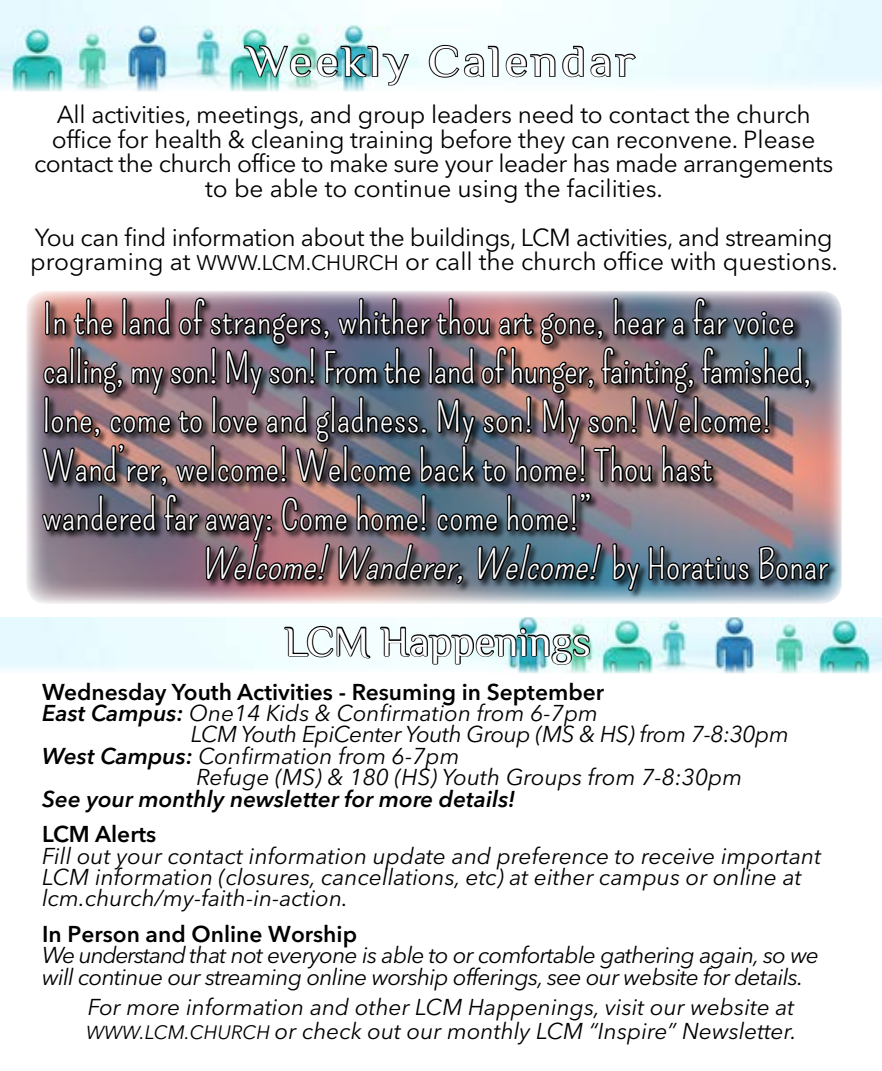
<style>
.page{position:relative;width:882px;height:1071px;background:#fff}
.page>*{position:absolute;margin:0;border:0;box-sizing:border-box;transform-origin:0 0}
.t1{font:43.75px "Philosopher";letter-spacing:.07em;color:#fff;scale:1.1 1}
.t2{font:42px "Philosopher";color:#fff}
.t3{font:40.25px/49px "Pompiere";color:#fff}
.t4{font:italic 40.25px "Pompiere";color:#fff}
.t5{font:24.5px/24.5px "Avenir Next LT Pro";letter-spacing:-.01em;color:#000;text-align:center}
.t6{font:italic 22.75px/21.3px "Avenir Next LT Pro";color:#000}
.t7{font:italic 22.75px/21.3px "Avenir Next LT Pro";letter-spacing:-.03em;color:#000}
.t8{font:600 22.75px "Avenir Next LT Pro";color:#000}
.t9{font:italic 22.75px "Avenir Next LT Pro";letter-spacing:-.02em;color:#000}
.t10{font:italic 600 22.75px "Avenir Next LT Pro";color:#000}
.t11{font:21px "Avenir Next LT Pro";color:#000}
.s1{font-size:21px}
.s2{font-style:normal}
.s3{font-weight:600}
.s4{font-size:18.55px}
.s5{font-size:19.25px}
</style>
<div class="page">
<img style="left:0;top:0;width:882px;height:91px">
<img style="left:0;top:617px;width:882px;height:56px">
<img style="left:243px;top:44px;width:168px;height:43px">
<svg style="left:427px;top:44px;width:210px;height:35px"></svg>
<img style="left:26px;top:292px;width:816px;height:311px">
<img style="left:40px;top:291px;width:791px;height:383px">
<h1 class="t1" style="left:247px;top:38px;width:355px">Weekly Calendar</h1>
<p class="t5" style="left:34px;top:103px;width:801px">All activities, meetings, and group leaders need to contact the church office for health &amp; cleaning training before they can reconvene. Please contact the church office to make sure your leader has made arrangements to be able to continue using the facilities.</p>
<p class="t5" style="left:30px;top:225px;width:804px;text-align:left">You can find information about the buildings, LCM activities, and streaming programing at <span class="s1">www</span></p>
<p class="t11" style="left:256px;top:251px;width:20px">.lcm</p>
<p class="t11" style="left:306px;top:251px;width:21px">.church</p>
<p class="t5" style="left:405px;top:250px;width:434px">or call the church office with questions.</p>
<p class="t3" style="left:43px;top:296px;width:771px">In the land of strangers, whither thou art gone, hear a far voice calling, my son! My son! From the land of hunger, fainting, famished, lone, come to love and gladness. My son! My son! Welcome!<br>Wand’rer, welcome! Welcome back to home! Thou hast wandered far away: Come home! come home!”</p>
<h3 class="t4" style="left:200px;top:541px;width:630px">Welcome!Wanderer,Welcome! <span class="s2">b y H o ra t i u s B o n a r</span></h3>
<h2 class="t2" style="left:284px;top:620px;width:308px">LCM Happenings</h2>
<p class="t8" style="left:42px;top:678px;width:563px">Wednesday Youth Activities - Resuming in September</p>
<p class="t6" style="left:42px;top:702px;width:558px"><span class="s3">East Campus:</span> One14 Kids &amp; Confirmation from 6-7pm</p>
<p class="t9" style="left:191px;top:721px;width:600px">LCM Youth EpiCenter Youth Group (MS &amp; HS) from 7-8:30pm</p>
<p class="t6" style="left:42px;top:745px;width:419px"><span class="s3">West Campus:</span> Confirmation from 6-7pm</p>
<p class="t6" style="left:197px;top:767px;width:547px">Refuge (MS) &amp; 180 (HS) Youth Groups from 7-8:30pm</p>
<p class="t10" style="left:42px;top:785px;width:475px">See your monthly newsletter for more details!</p>
<p class="t8" style="left:42px;top:820px;width:116px">LCM Alerts</p>
<p class="t6" style="left:42px;top:845px;width:781px">Fill out your contact information update and preference to receive important<br>LCM information (closures, cancellations, etc) at either campus or online at lcm.church/my-faith-in-action.</p>
<p class="t8" style="left:42px;top:920px;width:316px">In Person and Online Worship</p>
<p class="t7" style="left:42px;top:945px;width:779px">We understand that not everyone is able to or comfortable gathering again, so we will continue our streaming online worship offerings, see our website for details.</p>
<p class="t6" style="left:86px;top:994px;width:712px;line-height:24.5px">For more information and other LCM Happenings, visit our website at<br><span class="s4">WWW</span><span class="s5">.LCM.CHURCH</span> or check out our monthly LCM “Inspire” Newsletter.</p>
</div>
